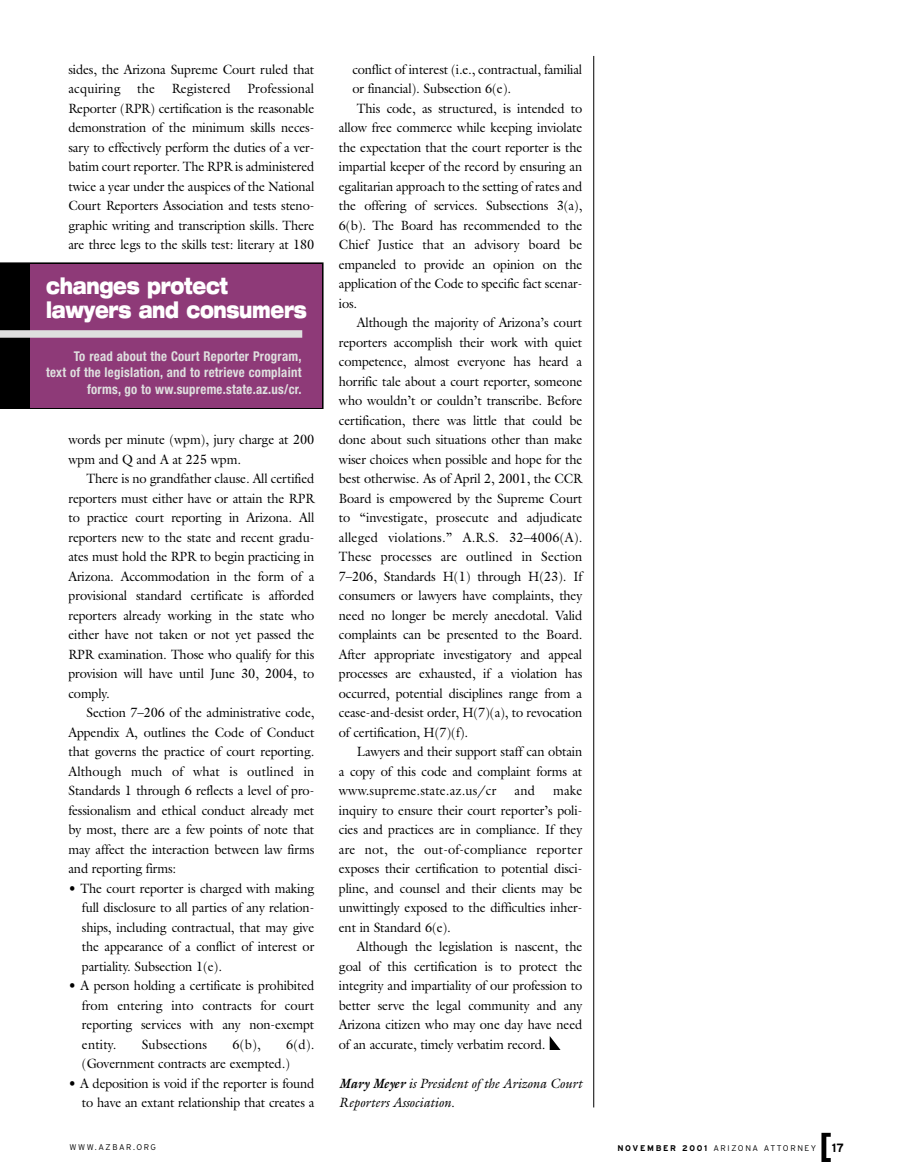
<style>
.page{position:relative;width:905px;height:1169px;background:#fff}
.page>*{position:absolute;margin:0;border:0;box-sizing:border-box;transform-origin:0 0}
.t1{font:900 expanded 22.5px/24px "Helvetica Neue";letter-spacing:-.02em;color:#fff;scale:.71 1}
.t2{font:13.5px/19.5px "Galliard";letter-spacing:-.01em;color:#000;text-align:justify;scale:.95 1}
.t3{font:700 condensed 13.5px/16.5px "Helvetica Neue";letter-spacing:.02em;color:#dfdfdf;text-align:right;scale:.95 1}
.t4{font:13.5px "Galliard";letter-spacing:.01em;color:#000;scale:.95 1}
.t5{font:italic 13.5px/19.5px "Galliard";letter-spacing:-.005em;color:#000;scale:.95 1}
.t6{font:700 12px "Interstate";color:#000}
.t7{font:300 8.25px "Interstate";letter-spacing:.19em;color:#000}
.s1{font-weight:700}
</style>
<div class="page">
<svg style="left:821px;top:1132px;width:9px;height:29px"></svg>
<hr style="left:593px;top:56px;width:1px;height:1051px;background:#000">
<svg style="left:0;top:262px;width:323px;height:147px;background:#100a0f"></svg>
<div style="left:31px;top:264px;width:291px;height:143px;background:#8e3a78"></div>
<svg style="left:549px;top:1036px;width:11px;height:14px"></svg>
<div style="left:0;top:330px;width:302px;height:8px;background:#dfdfdf"></div>
<p class="t2" style="left:68px;top:61px;width:260px">sides, the Arizona Supreme Court ruled that acquiring the Registered Professional Reporter (RPR) certification is the reasonable demonstration of the minimum skills neces&shy;sary to effectively perform the duties of a ver&shy;batim court reporter. The RPR is administered twice a year under the auspices of the National Court Reporters Association and tests steno&shy;graphic writing and transcription skills. There are three legs to the skills test: literary at 180</p>
<p class="t2" style="left:352px;top:61px;width:243px">conflict of interest (i.e., contractual, familial</p>
<p class="t2" style="left:352px;top:80px;width:168px">or financial). Subsection 6(e).</p>
<p class="t2" style="left:357px;top:100px;width:239px">This code, as structured, is intended to</p>
<p class="t2" style="left:339px;top:119px;width:258px">allow free commerce while keeping inviolate</p>
<p class="t2" style="left:339px;top:139px;width:258px">the expectation that the court reporter is the</p>
<p class="t2" style="left:339px;top:158px;width:258px">impartial keeper of the record by ensuring an</p>
<p class="t2" style="left:339px;top:178px;width:258px">egalitarian approach to the setting of rates and</p>
<p class="t2" style="left:339px;top:197px;width:258px">the offering of services. Subsections 3(a),</p>
<p class="t2" style="left:339px;top:217px;width:258px">6(b). The Board has recommended to the</p>
<p class="t2" style="left:339px;top:236px;width:258px">Chief Justice that an advisory board be</p>
<p class="t2" style="left:339px;top:256px;width:258px">empaneled to provide an opinion on the</p>
<p class="t2" style="left:339px;top:275px;width:258px">application of the Code to specific fact scenar-</p>
<p class="t2" style="left:339px;top:295px;width:21px">ios.</p>
<p class="t2" style="left:357px;top:314px;width:239px">Although the majority of Arizona’s court</p>
<p class="t2" style="left:339px;top:334px;width:258px">reporters accomplish their work with quiet</p>
<p class="t2" style="left:339px;top:353px;width:258px">competence, almost everyone has heard a</p>
<p class="t2" style="left:339px;top:373px;width:258px">horrific tale about a court reporter, someone</p>
<p class="t2" style="left:339px;top:392px;width:258px">who wouldn’t or couldn’t transcribe. Before</p>
<p class="t2" style="left:339px;top:412px;width:258px">certification, there was little that could be</p>
<p class="t2" style="left:339px;top:431px;width:258px">done about such situations other than make</p>
<p class="t2" style="left:339px;top:451px;width:258px">wiser choices when possible and hope for the</p>
<p class="t2" style="left:339px;top:470px;width:258px">best otherwise. As of April 2, 2001, the CCR</p>
<p class="t2" style="left:339px;top:490px;width:258px">Board is empowered by the Supreme Court</p>
<p class="t2" style="left:339px;top:509px;width:258px">to “investigate, prosecute and adjudicate</p>
<p class="t4" style="left:339px;top:532px;width:258px">alleged violations.” A.R.S. 32–4006(A).</p>
<p class="t4" style="left:339px;top:551px;width:258px">These processes are outlined in Section</p>
<p class="t2" style="left:339px;top:568px;width:258px">7–206, Standards H(1) through H(23). If</p>
<p class="t2" style="left:339px;top:587px;width:258px">consumers or lawyers have complaints, they</p>
<p class="t2" style="left:339px;top:607px;width:258px">need no longer be merely anecdotal. Valid</p>
<p class="t2" style="left:339px;top:626px;width:258px">complaints can be presented to the Board.</p>
<p class="t2" style="left:339px;top:646px;width:258px">After appropriate investigatory and appeal</p>
<p class="t2" style="left:339px;top:665px;width:258px">processes are exhausted, if a violation has</p>
<p class="t2" style="left:339px;top:685px;width:258px">occurred, potential disciplines range from a</p>
<p class="t2" style="left:339px;top:704px;width:258px">cease-and-desist order, H(7)(a), to revocation</p>
<p class="t2" style="left:339px;top:724px;width:137px">of certification, H(7)(f).</p>
<p class="t2" style="left:357px;top:743px;width:239px">Lawyers and their support staff can obtain</p>
<p class="t2" style="left:339px;top:763px;width:258px">a copy of this code and complaint forms at</p>
<p class="t4" style="left:339px;top:785px;width:167px">www.supreme.state.az.us/cr</p>
<p class="t2" style="left:514px;top:782px;width:23px">and</p>
<h1 class="t1" style="left:46px;top:276px;width:369px">changes protect lawyers and consumers</h1>
<p class="t3" style="left:46px;top:349px;width:270px">To read about the Court Reporter Program,<br>text of the legislation, and to retrieve complaint forms, go to ww.supreme.state.az.us/cr.</p>
<p class="t2" style="left:68px;top:431px;width:260px">words per minute (wpm), jury charge at 200 wpm and Q and A at 225 wpm.</p>
<p class="t2" style="left:68px;top:470px;width:260px;text-indent:18px">There is no grandfather clause. All certified reporters must either have or attain the RPR to practice court reporting in Arizona. All reporters new to the state and recent gradu&shy;ates must hold the RPR to begin practicing in Arizona. Accommodation in the form of a provisional standard certificate is afforded reporters already working in the state who either have not taken or not yet passed the RPR examination. Those who qualify for this provision will have until June 30, 2004, to comply.</p>
<p class="t2" style="left:68px;top:704px;width:260px;text-indent:18px">Section 7–206 of the administrative code, Appendix A, outlines the Code of Conduct that governs the practice of court reporting.<br>Although much of what is outlined in Standards 1 through 6 reflects a level of pro&shy;fessionalism and ethical conduct already met by most, there are a few points of note that may affect the interaction between law firms and reporting firms:</p>
<p class="t2" style="left:82px;top:880px;width:246px;text-indent:-13px">• The court reporter is charged with making full disclosure to all parties of any relation&shy;ships, including contractual, that may give the appearance of a conflict of interest or partiality. Subsection 1(e).</p>
<p class="t2" style="left:82px;top:977px;width:246px;text-indent:-13px">• A person holding a certificate is prohibited from entering into contracts for court reporting services with any non-exempt entity.</p>
<p class="t2" style="left:339px;top:782px;width:258px;text-indent:214px">make inquiry to ensure their court reporter’s poli&shy;cies and practices are in compliance. If they are not, the out-of-compliance reporter exposes their certification to potential disci&shy;pline, and counsel and their clients may be unwittingly exposed to the difficulties inher&shy;ent in Standard 6(e).</p>
<p class="t2" style="left:339px;top:938px;width:258px;text-indent:18px">Although the legislation is nascent, the goal of this certification is to protect the integrity and impartiality of our profession to better serve the legal community and any Arizona citizen who may one day have need of an accurate, timely verbatim record.</p>
<p class="t5" style="left:339px;top:1075px;width:258px"><span class="s1">Mary Meyer</span> is President of the Arizona Court<br>Reporters Association.</p>
<p class="t2" style="left:82px;top:1035px;width:246px;text-indent:204px">6(d). (Government contracts are exempted.)</p>
<p class="t2" style="left:68px;top:1074px;width:260px;text-align:right">• A deposition is void if the reporter is found to have an extant relationship that creates a</p>
<p class="t7" style="left:69px;top:1143px;width:88px">WWW.AZBAR.ORG</p>
<p class="t7" style="left:617px;top:1144px;width:200px"><span class="s1">NOVEMBER 2001</span> ARIZONA ATTORNEY</p>
<p class="t6" style="left:832px;top:1142px;width:14px">17</p>
<p class="t4" style="left:142px;top:1039px;width:70px">Subsections</p>
<p class="t2" style="left:232px;top:1035px;width:31px">6(b),</p>
</div>
